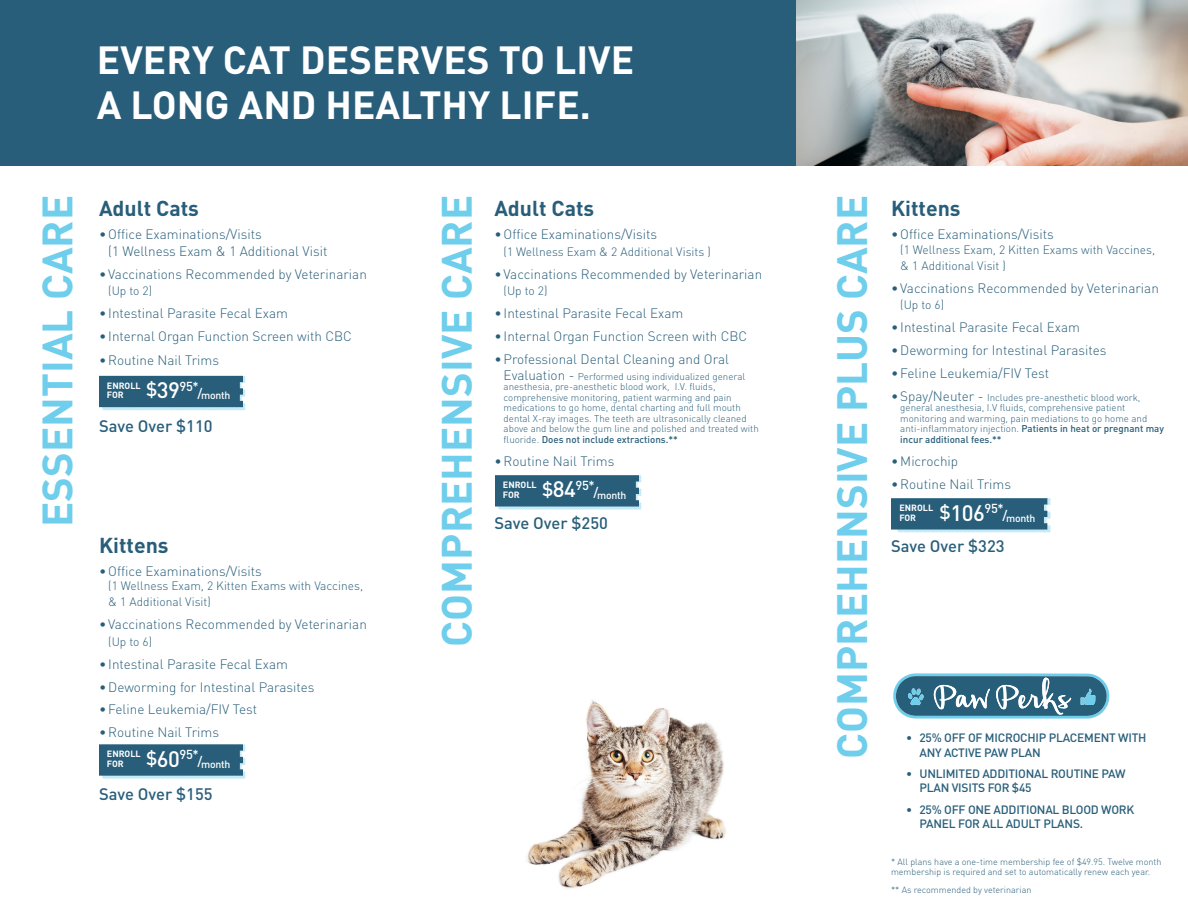
<style>
.page{position:relative;width:1188px;height:918px;background:#fff}
.page>*{position:absolute;margin:0;border:0;box-sizing:border-box;transform-origin:0 0}
.t1{font:700 41.85px "DIN";color:#6eceeb}
.t2{font:700 38.85px "DIN";color:#fff}
.t3{font:500 22.2px "DIN";color:#fff}
.t4{font:700 21.3px "DIN";color:#285e7a}
.t5{font:500 16.5px "DIN";color:#285e7a}
.t6{font:300 13.5px/16.2px "DIN";color:#285e7a}
.t7{font:500 12.9px "DIN";color:#fff}
.t8{font:300 12px/16.2px "DIN";color:#285e7a}
.t9{font:500 12px/14.4px "DIN";letter-spacing:-.02em;color:#285e7a}
.t10{font:500 10.5px "DIN";letter-spacing:-.025em;color:#fff}
.t11{font:300 9.75px/10.5px "DIN";color:#285e7a}
.t12{font:300 9px/10.5px "DIN";color:#285e7a}
.t13{font:700 9px "DIN";color:#fff}
.s1{font-size:13.5px}
.s2{font-weight:500}
.s3{font-size:18.6px}
.s4{font-size:22.2px}
.s5{font-size:12.9px}
</style>
<div class="page">
<svg style="left:893px;top:673px;width:217px;height:46px;background:#598ca3"></svg>
<svg style="left:99px;top:376px;width:147px;height:34px;background:#3a6d87"></svg>
<svg style="left:99px;top:744px;width:147px;height:35px;background:#3e718a"></svg>
<svg style="left:495px;top:475px;width:147px;height:34px;background:#396d87"></svg>
<svg style="left:891px;top:498px;width:160px;height:34px;background:#396d87"></svg>
<div style="left:0;top:0;width:796px;height:166px;background:#285e7a"></div>
<img style="left:796px;top:0;width:392px;height:166px">
<img style="left:527px;top:700px;width:199px;height:189px">
<p class="t2" style="left:97px;top:34px;width:539px">EVERY CAT DESERVES TO LIVE</p>
<p class="t2" style="left:97px;top:79px;width:495px">A LONG AND HEALTHY LIFE.</p>
<p class="t1" style="left:30px;top:527px;width:333px;rotate:-90deg">ESSENTIAL CARE</p>
<p class="t1" style="left:430px;top:647px;width:453px;rotate:-90deg">COMPREHENSIVE CARE</p>
<p class="t1" style="left:825px;top:759px;width:566px;rotate:-90deg">COMPREHENSIVE PLUS CARE</p>
<p class="t4" style="left:99px;top:195px;width:102px">Adult Cats</p>
<p class="t6" style="left:108px;top:226px;width:221px;text-indent:-9px">•Office Examinations/Visits<br>(1 Wellness Exam &amp; 1 Additional Visit</p>
<p class="t6" style="left:99px;top:265px;width:269px">• Vaccinations Recommended by Veterinarian</p>
<p class="t8" style="left:108px;top:282px;width:45px">(Up to 2)</p>
<p class="t6" style="left:99px;top:305px;width:191px">• Intestinal Parasite Fecal Exam</p>
<p class="t6" style="left:99px;top:328px;width:254px">• Internal Organ Function Screen with CBC</p>
<p class="t6" style="left:99px;top:352px;width:122px">•Routine Nail Trims</p>
<p class="t4" style="left:494px;top:195px;width:102px">Adult Cats</p>
<p class="t6" style="left:494px;top:226px;width:164px">•Office Examinations/Visits</p>
<p class="t8" style="left:504px;top:243px;width:209px">(1 Wellness Exam &amp; 2 Additional Visits )</p>
<p class="t6" style="left:494px;top:265px;width:269px">• Vaccinations Recommended by Veterinarian</p>
<p class="t8" style="left:504px;top:282px;width:45px">(Up to 2)</p>
<p class="t6" style="left:494px;top:305px;width:191px">• Intestinal Parasite Fecal Exam</p>
<p class="t6" style="left:494px;top:328px;width:254px">• Internal Organ Function Screen with CBC</p>
<p class="t6" style="left:494px;top:351px;width:236px">•Professional Dental Cleaning and Oral</p>
<p class="t11" style="left:504px;top:371px;width:257px"><span class="s1">Evaluation -</span> Performed using individualized general anesthesia, pre-anesthetic blood work, I.V. fluids, comprehensive monitoring, patient warming and pain medications to go home, dental charting and full mouth dental X-ray images. The teeth are ultrasonically cleaned above and below the gum line and polished and treated with fluoride. <span class="s2">Does not include extractions.**</span></p>
<p class="t6" style="left:494px;top:453px;width:122px">•Routine Nail Trims</p>
<p class="t4" style="left:891px;top:195px;width:71px">Kittens</p>
<p class="t6" style="left:891px;top:226px;width:164px">•Office Examinations/Visits</p>
<p class="t8" style="left:900px;top:241px;width:256px">(1 Wellness Exam, 2 Kitten Exams with Vaccines, &amp; 1 Additional Visit )</p>
<p class="t6" style="left:891px;top:280px;width:269px">• Vaccinations Recommended by Veterinarian</p>
<p class="t8" style="left:900px;top:297px;width:45px">(Up to 6)</p>
<p class="t6" style="left:891px;top:319px;width:191px">• Intestinal Parasite Fecal Exam</p>
<p class="t6" style="left:891px;top:342px;width:217px">•Deworming for Intestinal Parasites</p>
<p class="t6" style="left:891px;top:365px;width:160px">•Feline Leukemia/FIV Test</p>
<p class="t11" style="left:900px;top:392px;width:265px;text-indent:-9px"><span class="s1">•Spay/Neuter -</span> Includes pre-anesthetic blood work, general anesthesia, I.V fluids, comprehensive patient monitoring and warming, pain mediations to go home and anti-inflammatory injection. <span class="s2">Patients in heat or pregnant may incur additional fees.**</span></p>
<p class="t6" style="left:891px;top:453px;width:69px">• Microchip</p>
<p class="t6" style="left:891px;top:476px;width:122px">•Routine Nail Trims</p>
<p class="t13" style="left:107px;top:380px;width:35px">ENROLL</p>
<p class="t13" style="left:107px;top:389px;width:18px">FOR</p>
<p class="t7" style="left:146px;top:378px;width:54px"><span class="s3">$</span><span class="s4">39</span>95*</p>
<p class="t10" style="left:198px;top:389px;width:34px"><span class="s5">/</span>month</p>
<p class="t5" style="left:99px;top:416px;width:115px">Save Over $110</p>
<p class="t13" style="left:503px;top:479px;width:35px">ENROLL</p>
<p class="t13" style="left:503px;top:489px;width:18px">FOR</p>
<p class="t7" style="left:542px;top:477px;width:54px"><span class="s3">$</span><span class="s4">84</span>95*</p>
<p class="t10" style="left:594px;top:488px;width:34px"><span class="s5">/</span>month</p>
<p class="t13" style="left:899px;top:502px;width:35px">ENROLL</p>
<p class="t13" style="left:899px;top:512px;width:18px">FOR</p>
<p class="t3" style="left:940px;top:498px;width:66px"><span class="s3">$</span>106<sup>95*</sup></p>
<p class="t10" style="left:1003px;top:511px;width:34px"><span class="s5">/</span>month</p>
<p class="t5" style="left:494px;top:512px;width:115px">Save Over $250</p>
<p class="t4" style="left:99px;top:531px;width:71px">Kittens</p>
<p class="t5" style="left:891px;top:535px;width:115px">Save Over $323</p>
<p class="t6" style="left:99px;top:563px;width:164px">•Office Examinations/Visits</p>
<p class="t8" style="left:108px;top:578px;width:256px">(1 Wellness Exam, 2 Kitten Exams with Vaccines, &amp; 1 Additional Visit)</p>
<p class="t6" style="left:99px;top:616px;width:269px">• Vaccinations Recommended by Veterinarian</p>
<p class="t8" style="left:108px;top:633px;width:45px">(Up to 6)</p>
<p class="t6" style="left:99px;top:655px;width:191px">• Intestinal Parasite Fecal Exam</p>
<p class="t6" style="left:99px;top:678px;width:217px">•Deworming for Intestinal Parasites</p>
<p class="t6" style="left:99px;top:701px;width:160px">•Feline Leukemia/FIV Test</p>
<p class="t6" style="left:99px;top:724px;width:122px">•Routine Nail Trims</p>
<p class="t9" style="left:920px;top:731px;width:228px;text-indent:-14px">• 25% OFF OF MICROCHIP PLACEMENT WITH<br>ANY ACTIVE PAW PLAN</p>
<p class="t9" style="left:920px;top:766px;width:208px;text-indent:-14px">• UNLIMITED ADDITIONAL ROUTINE PAW<br>PLAN VISITS FOR $45</p>
<p class="t9" style="left:920px;top:802px;width:216px;text-indent:-14px">• 25% OFF ONE ADDITIONAL BLOOD WORK<br>PANEL FOR ALL ADULT PLANS.</p>
<p class="t13" style="left:107px;top:748px;width:35px">ENROLL</p>
<p class="t13" style="left:107px;top:758px;width:18px">FOR</p>
<p class="t7" style="left:146px;top:746px;width:54px"><span class="s3">$</span><span class="s4">60</span>95*</p>
<p class="t10" style="left:198px;top:757px;width:34px"><span class="s5">/</span>month</p>
<p class="t5" style="left:99px;top:784px;width:115px">Save Over $155</p>
<p class="t12" style="left:891px;top:856px;width:272px">* All plans have a one-time membership fee of $49.95. Twelve month membership is required and set to automatically renew each year.</p>
<p class="t12" style="left:891px;top:884px;width:142px">** As recommended by veterinarian</p>
</div>
